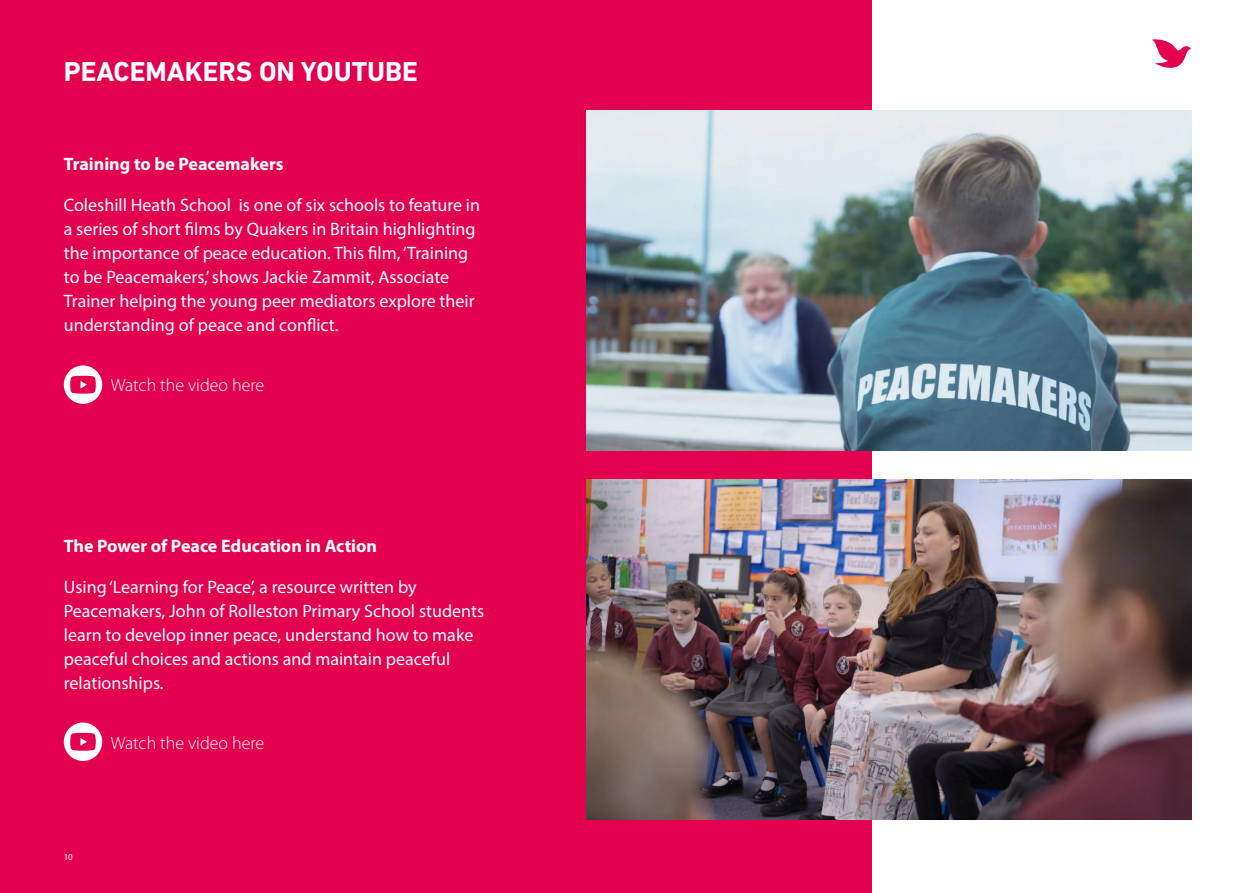
<style>
.page{position:relative;width:1255px;height:893px;background:#fff}
.page>*{position:absolute;margin:0;border:0;box-sizing:border-box;transform-origin:0 0}
.Title2{font:700 27.9px "DIN Next LT Pro";color:#fff}
.Feature{font:18px/24px "Myriad Pro";color:#fff}
.Feature-2{font:700 18px "Myriad Pro";color:#fff}
.Feature-3{font:300 18px "Myriad Pro";color:#fff}
.ParaTitle_NoSPan{font:9px "Myriad Pro";color:#fff}
</style>
<div class="page">
<div style="left:0;top:0;width:871px;height:893px;background:#e3004f"></div>
<img style="left:586px;top:110px;width:605px;height:340px">
<img style="left:586px;top:479px;width:605px;height:341px">
<div style="left:64px;top:365px;width:38px;height:39px;background:#fff;border-radius:50%"></div>
<svg style="left:70px;top:376px;width:26px;height:18px"></svg>
<div style="left:64px;top:723px;width:38px;height:38px;background:#fff;border-radius:50%"></div>
<svg style="left:70px;top:733px;width:26px;height:18px"></svg>
<svg style="left:1152px;top:39px;width:39px;height:29px"></svg>
<p class="Title2" style="left:64px;top:56px;width:356px">PEACEMAKERS ON YOUTUBE</p>
<p class="Feature-2" style="left:64px;top:153px;width:221px">Training to be Peacemakers</p>
<p class="Feature" style="left:64px;top:193px;width:418px">Coleshill Heath School is one of six schools to feature in a series of short films by Quakers in Britain highlighting the importance of peace education. This film, ‘Training to be Peacemakers,’ shows Jackie Zammit, Associate Trainer helping the young peer mediators explore their understanding of peace and conflict.</p>
<p class="Feature-3" style="left:111px;top:376px;width:155px">Watch the video here</p>
<p class="Feature-2" style="left:64px;top:534px;width:315px">The Power of Peace Education in Action</p>
<p class="Feature" style="left:64px;top:574px;width:422px">Using ‘Learning for Peace’, a resource written by Peacemakers, John of Rolleston Primary School students learn to develop inner peace, understand how to make peaceful choices and actions and maintain peaceful relationships.</p>
<p class="Feature-3" style="left:111px;top:733px;width:155px">Watch the video here</p>
<p class="ParaTitle_NoSPan" style="left:64px;top:851px;width:10px">10</p>
</div>
